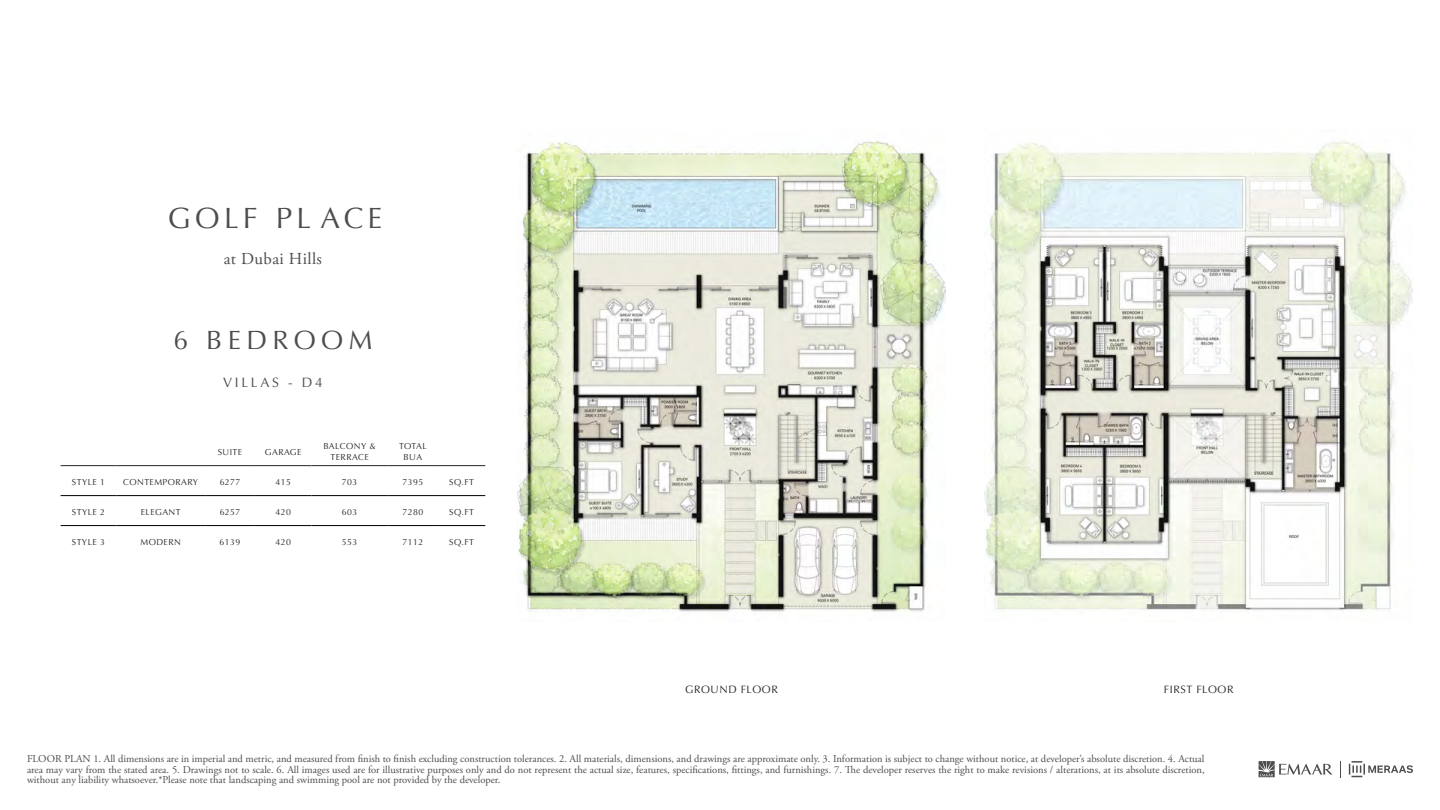
<style>
.page{position:relative;width:1440px;height:810px;background:#fff}
.page>*{position:absolute;margin:0;border:0;box-sizing:border-box;transform-origin:0 0}
.t1{font:29.4px "Optima";letter-spacing:.14em;color:#4d4d4f}
.t2{font:26.55px "Optima";letter-spacing:.2em;color:#4d4d4f}
.t3{font:16.73px "Adobe Garamond Pro";letter-spacing:.025em;color:#4d4d4f}
.t4{font:13.58px "Optima";letter-spacing:.2em;color:#4d4d4f}
.t5{font:10.73px "Optima";letter-spacing:.05em;color:#262626}
.t6{font:10.5px/10.5px "Adobe Garamond Pro";color:#4d4d4f;text-align:justify}
.t7{font:8.7px/10.4px "Optima";letter-spacing:.05em;color:#262626;text-align:center}
.t8{font:8.7px/10.4px "Optima";letter-spacing:.03em;color:#262626;text-align:center}
</style>
<div class="page">
<svg style="left:1349px;top:761px;width:64px;height:16px"></svg>
<svg style="left:1259px;top:761px;width:73px;height:16px"></svg>
<svg style="left:1340px;top:761px;width:1px;height:16px"></svg>
<hr style="left:61px;top:465px;width:55px;height:1px;background:#262626">
<hr style="left:116px;top:465px;width:89px;height:1px;background:#262626">
<hr style="left:205px;top:465px;width:50px;height:1px;background:#262626">
<hr style="left:255px;top:465px;width:57px;height:1px;background:#262626">
<hr style="left:312px;top:465px;width:76px;height:1px;background:#262626">
<hr style="left:388px;top:465px;width:50px;height:1px;background:#262626">
<hr style="left:438px;top:465px;width:47px;height:1px;background:#262626">
<hr style="left:61px;top:495px;width:55px;height:1px;background:#000">
<hr style="left:116px;top:495px;width:89px;height:1px;background:#000">
<hr style="left:205px;top:495px;width:50px;height:1px;background:#000">
<hr style="left:255px;top:495px;width:57px;height:1px;background:#000">
<hr style="left:312px;top:495px;width:76px;height:1px;background:#000">
<hr style="left:388px;top:495px;width:50px;height:1px;background:#000">
<hr style="left:438px;top:495px;width:47px;height:1px;background:#000">
<hr style="left:61px;top:525px;width:55px;height:1px;background:#000">
<hr style="left:116px;top:525px;width:89px;height:1px;background:#000">
<hr style="left:205px;top:525px;width:50px;height:1px;background:#000">
<hr style="left:255px;top:525px;width:57px;height:1px;background:#000">
<hr style="left:312px;top:525px;width:76px;height:1px;background:#000">
<hr style="left:388px;top:525px;width:50px;height:1px;background:#000">
<hr style="left:438px;top:525px;width:47px;height:1px;background:#000">
<img style="left:517px;top:140px;width:429px;height:472px">
<img style="left:985px;top:141px;width:428px;height:471px">
<h1 class="t1" style="left:168px;top:201px;width:216px">GOLF PL ACE</h1>
<h3 class="t3" style="left:224px;top:249px;width:100px">at Dubai Hills</h3>
<h2 class="t2" style="left:174px;top:325px;width:200px">6 BEDROOM</h2>
<p class="t4" style="left:223px;top:375px;width:101px">VILLAS - D4</p>
<p class="t7" style="left:218px;top:447px;width:26px">SUITE</p>
<p class="t7" style="left:265px;top:447px;width:38px">GARAGE</p>
<p class="t7" style="left:323px;top:441px;width:54px">BALCONY &amp;<br>TERRACE</p>
<p class="t8" style="left:399px;top:441px;width:29px">TOTAL<br>BUA</p>
<p class="t7" style="left:72px;top:477px;width:35px">STYLE 1</p>
<p class="t7" style="left:123px;top:477px;width:77px">CONTEMPORARY</p>
<p class="t7" style="left:220px;top:477px;width:22px">6277</p>
<p class="t7" style="left:275px;top:477px;width:17px">415</p>
<p class="t7" style="left:342px;top:477px;width:17px">703</p>
<p class="t7" style="left:403px;top:477px;width:22px">7395</p>
<p class="t7" style="left:449px;top:477px;width:26px">SQ.FT</p>
<p class="t7" style="left:72px;top:507px;width:35px">STYLE 2</p>
<p class="t7" style="left:141px;top:507px;width:41px">ELEGANT</p>
<p class="t7" style="left:220px;top:507px;width:22px">6257</p>
<p class="t7" style="left:275px;top:507px;width:17px">420</p>
<p class="t7" style="left:342px;top:507px;width:17px">603</p>
<p class="t7" style="left:403px;top:507px;width:22px">7280</p>
<p class="t7" style="left:449px;top:507px;width:26px">SQ.FT</p>
<p class="t7" style="left:72px;top:537px;width:35px">STYLE 3</p>
<p class="t7" style="left:141px;top:537px;width:42px">MODERN</p>
<p class="t7" style="left:220px;top:537px;width:22px">6139</p>
<p class="t7" style="left:275px;top:537px;width:17px">420</p>
<p class="t7" style="left:342px;top:537px;width:17px">553</p>
<p class="t7" style="left:403px;top:537px;width:22px">7112</p>
<p class="t7" style="left:449px;top:537px;width:26px">SQ.FT</p>
<p class="t5" style="left:685px;top:683px;width:94px">GROUND FLOOR</p>
<p class="t5" style="left:1164px;top:683px;width:71px">FIRST FLOOR</p>
<p class="t6" style="left:27px;top:754px;width:1179px">FLOOR PLAN 1. All dimensions are in imperial and metric, and measured from finish to finish excluding construction tolerances. 2. All materials, dimensions, and drawings are approximate only. 3. Information is subject to change without notice, at developer’s absolute discretion. 4. Actual area may vary from the stated area. 5. Drawings not to scale. 6. All images used are for illustrative purposes only and do not represent the actual size, features, specifications, fittings, and furnishings. 7. The developer reserves the right to make revisions / alterations, at its absolute discretion, without any liability whatsoever.*Please note that landscaping and swimming pool are not provided by the developer.</p>
</div>
